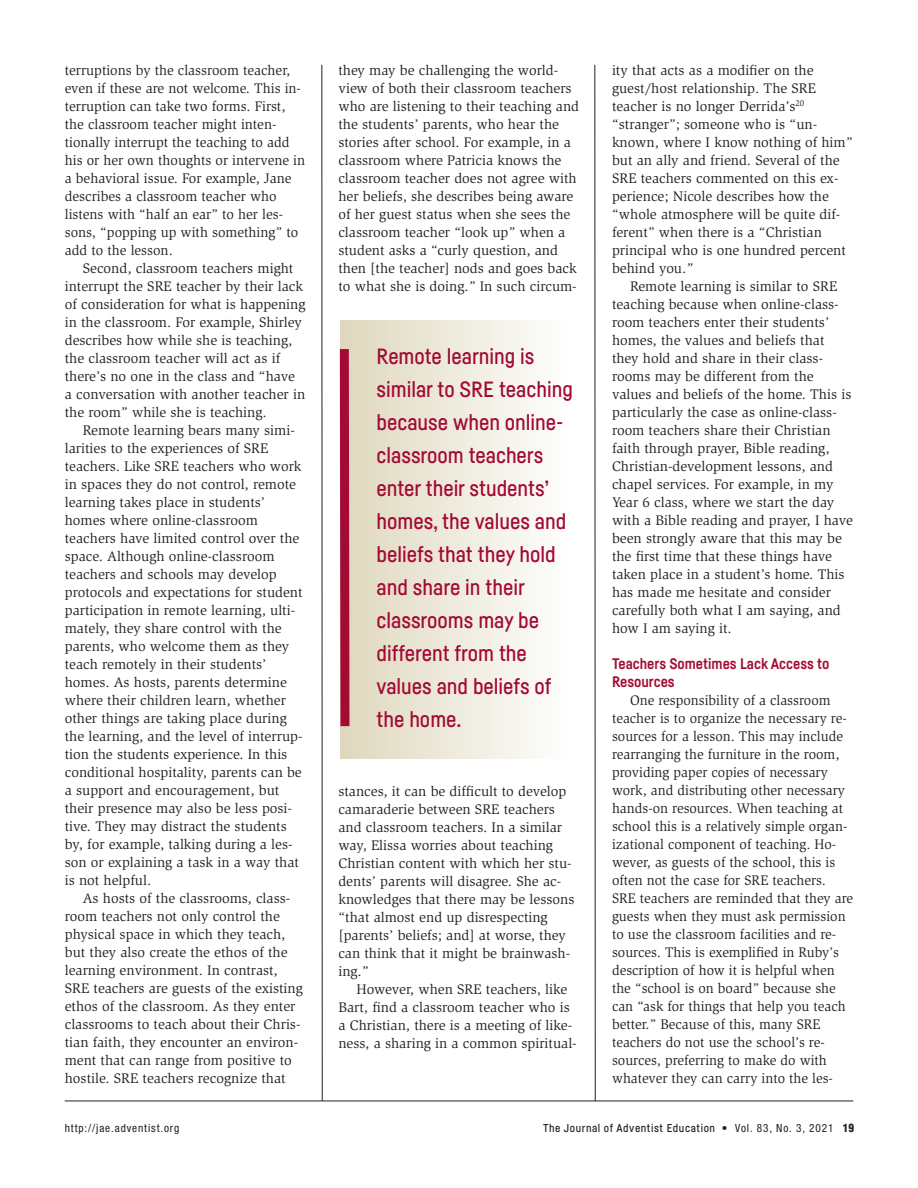
<style>
.page{position:relative;width:918px;height:1188px;background:#fff}
.page>*{position:absolute;margin:0;border:0;box-sizing:border-box;transform-origin:0 0}
.t1{font:500 21.75px/33px "Fabrikat";color:#a30a34}
.t2{font:700 15px/18px "Fabrikat";color:#a30a34}
.t3{font:14.25px/18px "Slimbach Std";color:#231f20}
.t4{font:500 11.25px "Fabrikat";letter-spacing:.05em;color:#231f20}
.t5{font:condensed 11.25px "Helvetica Neue";letter-spacing:.08em;color:#231f20}
.t6{font:900 condensed 11.25px "Helvetica";color:#231f20}
.s1{font-family:"Helvetica Neue";font-weight:400;font-stretch:condensed}
</style>
<div class="page">
<hr style="left:322px;top:65px;width:1px;height:1036px;background:#231f20">
<hr style="left:595px;top:65px;width:1px;height:1036px;background:#231f20">
<hr style="left:65px;top:1101px;width:788px;height:1px;background:#231f20">
<div style="left:341px;top:320px;width:227px;height:439px;background:linear-gradient(to right,#dfd8be,#fefefd)"></div>
<svg style="left:339px;top:340px;width:15px;height:395px;background:#be6474"></svg>
<p class="t3" style="left:338px;top:63px;width:242px">they may be challenging the world&shy;view of both their classroom teachers who are listening to their teaching and the students’ parents, who hear the stories after school. For example, in a classroom where Patricia knows the classroom teacher does not agree with her beliefs, she describes being aware of her guest status when she sees the classroom teacher “look up” when a student asks a “curly question, and then [the teacher] nods and goes back to what she is doing.” In such circum-</p>
<p class="t3" style="left:612px;top:63px;width:242px">ity that acts as a modifier on the guest/host relationship. The SRE teacher is no longer Derrida’s<sup>20 </sup>“stranger”; someone who is “un&shy;known, where I know nothing of him” but an ally and friend. Several of the<br>SRE teachers commented on this ex&shy;perience; Nicole describes how the “whole atmosphere will be quite dif&shy;ferent” when there is a “Christian principal who is one hundred percent behind you.”</p>
<p class="t3" style="left:65px;top:63px;width:242px">terruptions by the classroom teacher, even if these are not welcome. This in&shy;terruption can take two forms. First, the classroom teacher might inten&shy;tionally interrupt the teaching to add his or her own thoughts or intervene in a behavioral issue. For example, Jane describes a classroom teacher who listens with “half an ear” to her les&shy;sons, “popping up with something” to add to the lesson.</p>
<p class="t3" style="left:65px;top:261px;width:242px;text-indent:18px">Second, classroom teachers might interrupt the SRE teacher by their lack of consideration for what is happening in the classroom. For example, Shirley describes how while she is teaching, the classroom teacher will act as if there’s no one in the class and “have a conversation with another teacher in the room” while she is teaching.</p>
<p class="t3" style="left:65px;top:423px;width:239px;text-indent:18px">Remote learning bears many simi&shy;larities to the experiences of SRE teachers. Like SRE teachers who work in spaces they do not control, remote learning takes place in students’ homes where online-classroom teachers have limited control over the space. Although online-classroom teachers and schools may develop protocols and expectations for student participation in remote learning, ulti&shy;mately, they share control with the parents, who welcome them as they teach remotely in their students’ homes. As hosts, parents determine where their children learn, whether other things are taking place during the learning, and the level of interrup&shy;tion the students experience. In this conditional hospitality, parents can be a support and encouragement, but their presence may also be less posi&shy;tive. They may distract the students by, for example, talking during a les&shy;son or explaining a task in a way that is not helpful.</p>
<p class="t3" style="left:65px;top:891px;width:240px;text-indent:18px">As hosts of the classrooms, class&shy;room teachers not only control the physical space in which they teach, but they also create the ethos of the learning environment. In contrast, SRE teachers are guests of the existing ethos of the classroom. As they enter classrooms to teach about their Chris&shy;tian faith, they encounter an environ&shy;ment that can range from positive to hostile. SRE teachers recognize that</p>
<p class="t5" style="left:65px;top:1124px;width:116px">http://jae.adventist.org</p>
<p class="t4" style="left:543px;top:1124px;width:292px">The Journal of Adventist Education <span class="s1">• Vol. 83, No. 3, 2021</span></p>
<p class="t6" style="left:843px;top:1123px;width:13px">19</p>
<p class="t3" style="left:612px;top:279px;width:243px;text-indent:18px">Remote learning is similar to SRE teaching because when online-class&shy;room teachers enter their students’ homes, the values and beliefs that they hold and share in their class&shy;rooms may be different from the values and beliefs of the home. This is particularly the case as online-class&shy;room teachers share their Christian faith through prayer, Bible reading, Christian-development lessons, and chapel services. For example, in my Year 6 class, where we start the day with a Bible reading and prayer, I have been strongly aware that this may be the first time that these things have taken place in a student’s home. This has made me hesitate and consider carefully both what I am saying, and how I am saying it.</p>
<p class="t2" style="left:612px;top:656px;width:219px">Teachers Sometimes Lack Access to<br>Resources</p>
<p class="t3" style="left:612px;top:693px;width:243px;text-indent:18px">One responsibility of a classroom teacher is to organize the necessary re&shy;sources for a lesson. This may include rearranging the furniture in the room, providing paper copies of necessary work, and distributing other necessary hands-on resources. When teaching at school this is a relatively simple organ&shy;izational component of teaching. Ho&shy;wever, as guests of the school, this is often not the case for SRE teachers.<br>SRE teachers are reminded that they are guests when they must ask permission to use the classroom facilities and re&shy;sources. This is exemplified in Ruby’s description of how it is helpful when the “school is on board” because she can “ask for things that help you teach better.” Because of this, many SRE teachers do not use the school’s re&shy;sources, preferring to make do with whatever they can carry into the les-</p>
<p class="t1" style="left:377px;top:341px;width:198px">Remote learning is similar to SRE teaching because when online&shy;classroom teachers enter their students’ homes, the values and beliefs that they hold and share in their classrooms may be different from the values and beliefs of the home.</p>
<p class="t3" style="left:338px;top:783px;width:238px">stances, it can be difficult to develop camaraderie between SRE teachers and classroom teachers. In a similar way, Elissa worries about teaching Christian content with which her stu&shy;dents’ parents will disagree. She ac&shy;knowledges that there may be lessons “that almost end up disrespecting [parents’ beliefs; and] at worse, they can think that it might be brainwash&shy;ing.”</p>
<p class="t3" style="left:338px;top:981px;width:240px;text-indent:18px">However, when SRE teachers, like Bart, find a classroom teacher who is a Christian, there is a meeting of like&shy;ness, a sharing in a common spiritual-</p>
</div>
